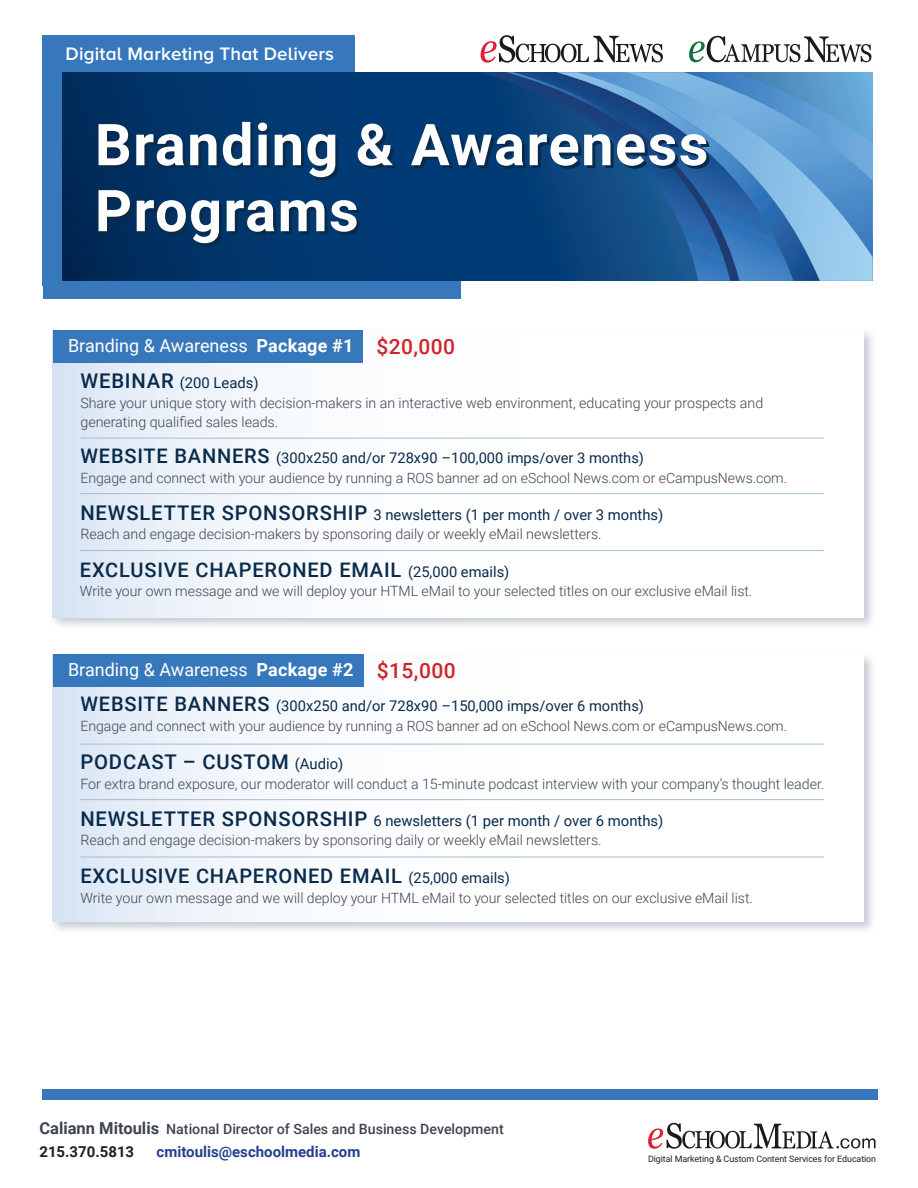
<style>
.page{position:relative;width:918px;height:1188px;background:#fff}
.page>*{position:absolute;margin:0;border:0;box-sizing:border-box;transform-origin:0 0}
.t1{font:700 57.75px "Roboto";letter-spacing:.025em;color:#fff}
.t2{font:500 21px "Roboto";letter-spacing:.02em;color:#d1232a}
.t3{font:500 20.25px "Roboto";letter-spacing:.04em;color:#092a4b}
.t4{font:500 20.1px "Roboto";letter-spacing:.04em;color:#092a4b}
.t5{font:600 18.75px "Proxima Nova A";letter-spacing:.01em;color:#fff}
.t6{font:18px "Roboto";color:#fff}
.t7{font:700 15px "Roboto";color:#253f8e}
.t8{font:700 15px "Roboto";color:#231f20}
.t9{font:14.85px "Roboto";color:#092a4b}
.t10{font:14.7px "Roboto";color:#092a4b}
.t11{font:300 14.25px/19.5px "Roboto";color:#3f4452}
.t12{font:300 14.1px "Roboto";color:#3f4452}
.t13{font:500 14.1px "Roboto";color:#3f4452}
.t14{font:9px "Roboto";letter-spacing:-.01em;color:#231f20}
.s1{font-weight:700}
.s2{font-weight:500;font-size:20.25px}
.s3{font-weight:500;font-size:20.1px}
.s4{font-weight:400;font-size:14.7px}
.s5{font-weight:400;font-size:14.85px}
.s6{font-weight:700;font-size:16.5px}
</style>
<div class="page">
<svg style="left:481px;top:35px;width:182px;height:28px"></svg>
<svg style="left:689px;top:36px;width:182px;height:26px"></svg>
<svg style="left:648px;top:1123px;width:228px;height:26px"></svg>
<div style="left:43px;top:35px;width:312px;height:251px;background:#3778bd"></div>
<div style="left:43px;top:277px;width:417px;height:22px;background:#3778bd"></div>
<svg style="left:62px;top:72px;width:416px;height:209px;background:#00356b"></svg>
<div style="left:478px;top:72px;width:28px;height:209px;background:#013b75"></div>
<svg style="left:506px;top:72px;width:7px;height:209px"></svg>
<svg style="left:513px;top:72px;width:43px;height:209px;background:#073e78"></svg>
<svg style="left:820px;top:72px;width:53px;height:209px;background:#6da9d9"></svg>
<svg style="left:556px;top:72px;width:264px;height:209px;background:#3871aa"></svg>
<div style="left:43px;top:1090px;width:835px;height:10px;background:#3778bd"></div>
<div style="left:49px;top:327px;width:828px;height:304px;background:#b3bbc6;opacity:.75"></div>
<div style="left:53px;top:330px;width:811px;height:288px;background:linear-gradient(to right,#e9eff8,#fff)"></div>
<div style="left:53px;top:330px;width:310px;height:33px;background:#3778bd"></div>
<hr style="left:80px;top:438px;width:744px;height:1px;background:#a2bed2">
<hr style="left:80px;top:493px;width:744px;height:1px;background:#a2bed2">
<hr style="left:80px;top:550px;width:744px;height:1px;background:#a2bed2">
<div style="left:49px;top:651px;width:828px;height:284px;background:#b3bbc6;opacity:.75"></div>
<svg style="left:53px;top:654px;width:811px;height:268px"></svg>
<div style="left:53px;top:654px;width:310px;height:33px;background:#3778bd"></div>
<hr style="left:80px;top:744px;width:744px;height:1px;background:#a2bed2">
<hr style="left:80px;top:799px;width:744px;height:1px;background:#a2bed2">
<hr style="left:80px;top:857px;width:744px;height:1px;background:#a2bed2">
<h3 class="t5" style="left:66px;top:43px;width:270px">Digital Marketing That Delivers</h3>
<p class="t1" style="left:95px;top:104px;width:615px">Branding &amp; Awareness</p>
<p class="t1" style="left:95px;top:170px;width:265px">Programs</p>
<p class="t6" style="left:68px;top:333px;width:287px">Branding &amp; Awareness <span class="s1">Package #1</span></p>
<p class="t9" style="left:80px;top:372px;width:180px"><span class="s2">WEBINAR</span> (200 Leads)</p>
<p class="t2" style="left:376px;top:332px;width:80px">$20,000</p>
<p class="t11" style="left:80px;top:392px;width:684px">Share your unique story with decision-makers in an interactive web environment, educating your prospects and generating qualified sales leads.</p>
<p class="t10" style="left:80px;top:447px;width:565px"><span class="s3">WEBSITE BANNERS</span> (300x250 and/or 728x90 –100,000 imps/over 3 months)</p>
<p class="t12" style="left:80px;top:468px;width:708px">Engage and connect with your audience by running a ROS banner ad on eSchool News.com or eCampusNews.com.</p>
<p class="t9" style="left:80px;top:505px;width:585px"><span class="s2">NEWSLETTER SPONSORSHIP</span> 3 newsletters (1 per month / over 3 months)</p>
<p class="t11" style="left:80px;top:524px;width:523px">Reach and engage decision-makers by sponsoring daily or weekly eMail newsletters.</p>
<p class="t4" style="left:80px;top:556px;width:431px">EXCLUSIVE CHAPERONED EMAIL <span class="s4">(25,000 emails)</span></p>
<p class="t12" style="left:80px;top:581px;width:674px">Write your own message and we will deploy your HTML eMail to your selected titles on our exclusive eMail list.</p>
<p class="t6" style="left:68px;top:657px;width:287px">Branding &amp; Awareness <span class="s1">Package #2</span></p>
<p class="t2" style="left:377px;top:656px;width:80px">$15,000</p>
<p class="t10" style="left:80px;top:696px;width:565px"><span class="s3">WEBSITE BANNERS</span> (300x250 and/or 728x90 –150,000 imps/over 6 months)</p>
<p class="t12" style="left:80px;top:717px;width:708px">Engage and connect with your audience by running a ROS banner ad on eSchool News.com or eCampusNews.com.</p>
<p class="t3" style="left:80px;top:748px;width:264px">PODCAST – CUSTOM <span class="s5">(Audio)</span></p>
<p class="t11" style="left:80px;top:774px;width:746px">For extra brand exposure, our moderator will conduct a 15-minute podcast interview with your company’s thought leader.</p>
<p class="t9" style="left:80px;top:811px;width:585px"><span class="s2">NEWSLETTER SPONSORSHIP</span> 6 newsletters (1 per month / over 6 months)</p>
<p class="t11" style="left:80px;top:830px;width:523px">Reach and engage decision-makers by sponsoring daily or weekly eMail newsletters.</p>
<p class="t4" style="left:80px;top:862px;width:431px">EXCLUSIVE CHAPERONED EMAIL <span class="s4">(25,000 emails)</span></p>
<p class="t12" style="left:80px;top:888px;width:674px">Write your own message and we will deploy your HTML eMail to your selected titles on our exclusive eMail list.</p>
<p class="t13" style="left:39px;top:1119px;width:466px"><span class="s6">Caliann Mitoulis</span> National Director of Sales and Business Development</p>
<p class="t8" style="left:39px;top:1142px;width:96px">215.370.5813</p>
<p class="t7" style="left:157px;top:1142px;width:205px">cmitoulis@eschoolmedia.com</p>
<p class="t14" style="left:648px;top:1152px;width:229px">Digital Marketing &amp; Custom Content Services for Education</p>
</div>
